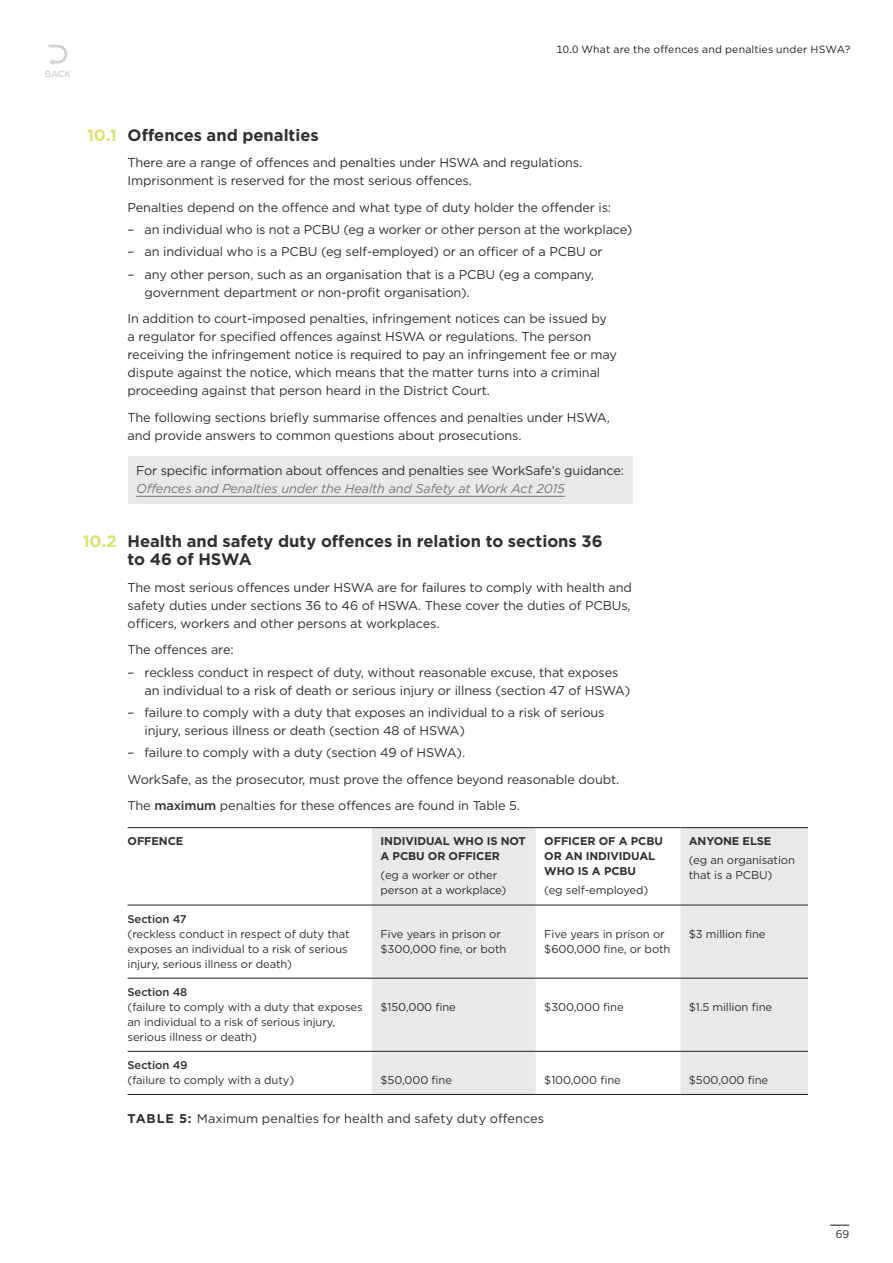
<style>
.page{position:relative;width:893px;height:1263px;background:#fff}
.page>*{position:absolute;margin:0;border:0;box-sizing:border-box;transform-origin:0 0}
.t1{font:700 16.5px/18px "Gotham";color:#312f30}
.H1_number{font:700 16.5px "Gotham";color:#d8e371}
.body{font:12.75px/18px "Gotham";letter-spacing:-.01em;color:#312f30}
.body_above_bullets{font:12.75px "Gotham";letter-spacing:-.01em;color:#312f30}
.figure_table{font:12.75px "Gotham";letter-spacing:.005em;color:#312f30}
.table_body{font:11.25px/15px "Gotham";letter-spacing:-.01em;color:#312f30}
.table_H1{font:700 11.25px/15px "Gotham";letter-spacing:-.01em;color:#312f30}
.t2{font:10.5px "Gotham";letter-spacing:.015em;color:#231f20}
.t3{font:500 9px "Gotham";color:#d1d2d4}
.s1{font-style:italic;color:#76787b}
.s2{font-weight:500}
.s3{font-weight:700}
</style>
<div class="page">
<div style="left:128px;top:457px;width:504px;height:47px;background:#e8e9ea"></div>
<hr style="left:136px;top:496px;width:429px;height:1px;background:#76787b">
<svg style="left:372px;top:828px;width:436px;height:266px;fill:#e8e9ea"></svg>
<hr style="left:128px;top:827px;width:244px;height:1px;background:#231f20">
<hr style="left:372px;top:827px;width:164px;height:1px;background:#231f20">
<hr style="left:536px;top:827px;width:144px;height:1px;background:#231f20">
<hr style="left:680px;top:827px;width:128px;height:1px;background:#231f20">
<hr style="left:128px;top:905px;width:244px;height:1px;background:#231f20">
<hr style="left:372px;top:905px;width:164px;height:1px;background:#231f20">
<hr style="left:536px;top:905px;width:144px;height:1px;background:#231f20">
<hr style="left:680px;top:905px;width:128px;height:1px;background:#231f20">
<hr style="left:128px;top:978px;width:244px;height:1px;background:#231f20">
<hr style="left:372px;top:978px;width:164px;height:1px;background:#231f20">
<hr style="left:536px;top:978px;width:144px;height:1px;background:#231f20">
<hr style="left:680px;top:978px;width:128px;height:1px;background:#231f20">
<hr style="left:128px;top:1051px;width:244px;height:1px;background:#231f20">
<hr style="left:372px;top:1051px;width:164px;height:1px;background:#231f20">
<hr style="left:536px;top:1051px;width:144px;height:1px;background:#231f20">
<hr style="left:680px;top:1051px;width:128px;height:1px;background:#231f20">
<hr style="left:128px;top:1094px;width:244px;height:1px;background:#231f20">
<hr style="left:372px;top:1094px;width:164px;height:1px;background:#231f20">
<hr style="left:536px;top:1094px;width:144px;height:1px;background:#231f20">
<hr style="left:680px;top:1094px;width:128px;height:1px;background:#231f20">
<svg style="left:830px;top:1224px;width:19px;height:2px"></svg>
<svg style="left:48px;top:45px;width:19px;height:20px"></svg>
<p class="t3" style="left:45px;top:68px;width:28px">BACK</p>
<p class="t2" style="left:556px;top:43px;width:296px">10.0 What are the offences and penalties under HSWA?</p>
<p class="H1_number" style="left:87px;top:124px;width:31px">10.1</p>
<p class="H1_number" style="left:83px;top:531px;width:36px">10.2</p>
<h1 class="t1" style="left:128px;top:126px;width:193px">Offences and penalties</h1>
<p class="body" style="left:128px;top:153px;width:456px">There are a range of offences and penalties under HSWA and regulations.<br>Imprisonment is reserved for the most serious offences.</p>
<p class="body_above_bullets" style="left:128px;top:199px;width:485px">Penalties depend on the offence and what type of duty holder the offender is:</p>
<p class="body" style="left:128px;top:220px;width:506px">– an individual who is not a PCBU (eg a worker or other person at the workplace)</p>
<p class="body" style="left:128px;top:242px;width:477px">– an individual who is a PCBU (eg self-employed) or an officer of a PCBU or</p>
<p class="body" style="left:145px;top:265px;width:451px;text-indent:-17px">– any other person, such as an organisation that is a PCBU (eg a company, government department or non-profit organisation).</p>
<p class="body" style="left:128px;top:309px;width:491px">In addition to court-imposed penalties, infringement notices can be issued by a regulator for specified offences against HSWA or regulations. The person receiving the infringement notice is required to pay an infringement fee or may dispute against the notice, which means that the matter turns into a criminal proceeding against that person heard in the District Court.</p>
<p class="body" style="left:128px;top:408px;width:484px">The following sections briefly summarise offences and penalties under HSWA, and provide answers to common questions about prosecutions.</p>
<p class="body" style="left:136px;top:461px;width:489px">For specific information about offences and penalties see WorkSafe’s guidance:<br><span class="s1">Offences and Penalties under the Health and Safety at Work Act 2015</span></p>
<h1 class="t1" style="left:128px;top:532px;width:476px">Health and safety duty offences in relation to sections 36 to 46 of HSWA</h1>
<p class="body" style="left:128px;top:578px;width:506px;text-align:justify">The most serious offences under HSWA are for failures to comply with health and safety duties under sections 36 to 46 of HSWA. These cover the duties of PCBUs, officers, workers and other persons at workplaces.</p>
<p class="body_above_bullets" style="left:128px;top:642px;width:108px">The offences are:</p>
<p class="body" style="left:145px;top:663px;width:487px;text-indent:-17px">– reckless conduct in respect of duty, without reasonable excuse, that exposes an individual to a risk of death or serious injury or illness (section 47 of HSWA)</p>
<p class="body" style="left:145px;top:703px;width:461px;text-indent:-17px">– failure to comply with a duty that exposes an individual to a risk of serious injury, serious illness or death (section 48 of HSWA)</p>
<p class="body" style="left:128px;top:743px;width:339px">– failure to comply with a duty (section 49 of HSWA).</p>
<p class="body" style="left:128px;top:770px;width:493px">WorkSafe, as the prosecutor, must prove the offence beyond reasonable doubt.</p>
<p class="body" style="left:128px;top:796px;width:394px">The <span class="s2">maximum</span> penalties for these offences are found in Table 5.</p>
<p class="table_H1" style="left:128px;top:833px;width:57px">OFFENCE</p>
<p class="table_H1" style="left:381px;top:833px;width:147px">INDIVIDUAL WHO IS NOT<br>A PCBU OR OFFICER</p>
<p class="table_body" style="left:381px;top:868px;width:127px">(eg a worker or other person at a workplace)</p>
<p class="table_H1" style="left:544px;top:833px;width:120px">OFFICER OF A PCBU<br>OR AN INDIVIDUAL<br>WHO IS A PCBU</p>
<p class="table_body" style="left:544px;top:883px;width:106px">(eg self-employed)</p>
<p class="table_H1" style="left:689px;top:833px;width:84px">ANYONE ELSE</p>
<p class="table_body" style="left:689px;top:853px;width:108px">(eg an organisation that is a PCBU)</p>
<p class="table_body" style="left:128px;top:911px;width:223px"><span class="s2">Section 47<br></span>(reckless conduct in respect of duty that exposes an individual to a risk of serious injury, serious illness or death)</p>
<p class="table_body" style="left:128px;top:984px;width:237px"><span class="s2">Section 48<br></span>(failure to comply with a duty that exposes an individual to a risk of serious injury, serious illness or death)</p>
<p class="table_body" style="left:381px;top:926px;width:127px">Five years in prison or $300,000 fine, or both</p>
<p class="table_body" style="left:544px;top:926px;width:128px">Five years in prison or $600,000 fine, or both</p>
<p class="table_body" style="left:689px;top:926px;width:78px">$3 million fine</p>
<p class="table_body" style="left:381px;top:999px;width:77px">$150,000 fine</p>
<p class="table_body" style="left:544px;top:999px;width:81px">$300,000 fine</p>
<p class="table_body" style="left:689px;top:999px;width:85px">$1.5 million fine</p>
<p class="table_body" style="left:128px;top:1057px;width:168px"><span class="s2">Section 49<br></span>(failure to comply with a duty)</p>
<p class="table_body" style="left:381px;top:1072px;width:73px">$50,000 fine</p>
<p class="table_body" style="left:544px;top:1072px;width:78px">$100,000 fine</p>
<p class="table_body" style="left:689px;top:1072px;width:81px">$500,000 fine</p>
<p class="figure_table" style="left:128px;top:1111px;width:418px"><span class="s3">TABLE 5:</span> Maximum penalties for health and safety duty offences</p>
<p class="table_body" style="left:836px;top:1227px;width:15px">69</p>
</div>
